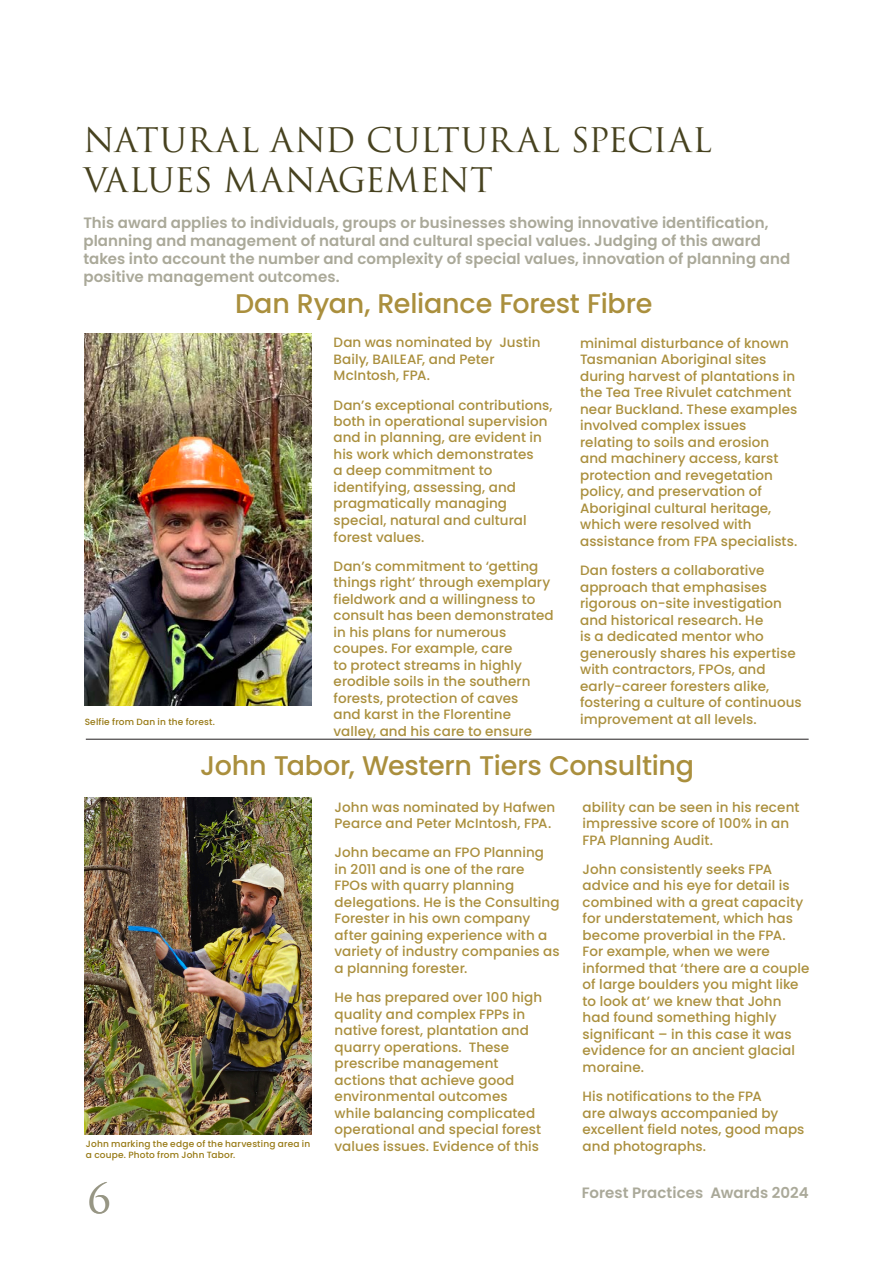
<style>
.page{position:relative;width:893px;height:1263px;background:#fff}
.page>*{position:absolute;margin:0;border:0;box-sizing:border-box;transform-origin:0 0}
.t1{font:40.5px "Trajan Pro 3";color:#979684}
.ArticleHeading{font:33px/39.6px "Trajan Pro 3";letter-spacing:-.01em;color:#47421f}
.sub_header_1{font:500 27px "Poppins";letter-spacing:-.01em;color:#aa8f3d}
.ArticleHeading-2{font:600 15px/18px "Poppins";letter-spacing:.005em;color:#aaa999}
.Body_No_span{font:500 13.5px/16.5px "Poppins";letter-spacing:.005em;color:#aa8f3d}
.Picture_caption{font:500 9px/10.8px "Poppins";letter-spacing:.02em;color:#977914}
</style>
<div class="page">
<img style="left:85px;top:334px;width:226px;height:372px">
<hr style="left:86px;top:739px;width:723px;height:1px;background:#231f20">
<img style="left:84px;top:797px;width:227px;height:338px">
<p class="ArticleHeading" style="left:83px;top:122px;width:630px">NATURAL AND CULTURAL SPECIAL<br>VALUES MANAGEMENT</p>
<p class="ArticleHeading-2" style="left:83px;top:214px;width:708px">This award applies to individuals, groups or businesses showing innovative identification, planning and management of natural and cultural special values. Judging of this award takes into account the number and complexity of special values, innovation of planning and positive management outcomes.</p>
<p class="Picture_caption" style="left:85px;top:717px;width:132px">Selfie from Dan in the forest.</p>
<p class="sub_header_1" style="left:235px;top:288px;width:419px">Dan Ryan, Reliance Forest Fibre</p>
<p class="Body_No_span" style="left:334px;top:334px;width:208px">Dan was nominated by Justin<br>Baily, BAILEAF, and Peter<br>McIntosh, FPA.</p>
<p class="Body_No_span" style="left:334px;top:397px;width:221px">Dan’s exceptional contributions, both in operational supervision and in planning, are evident in his work which demonstrates<br>a deep commitment to identifying, assessing, and pragmatically managing special, natural and cultural forest values.</p>
<p class="Body_No_span" style="left:334px;top:558px;width:222px">Dan’s commitment to ‘getting things right’ through exemplary fieldwork and a willingness to consult has been demonstrated in his plans for numerous coupes. For example, care<br>to protect streams in highly erodible soils in the southern forests, protection of caves<br>and karst in the Florentine valley, and his care to ensure</p>
<p class="Body_No_span" style="left:580px;top:335px;width:219px">minimal disturbance of known<br>Tasmanian Aboriginal sites during harvest of plantations in the Tea Tree Rivulet catchment near Buckland. These examples involved complex issues relating to soils and erosion and machinery access, karst protection and revegetation policy, and preservation of<br>Aboriginal cultural heritage, which were resolved with assistance from FPA specialists.</p>
<p class="Body_No_span" style="left:580px;top:562px;width:223px">Dan fosters a collaborative approach that emphasises rigorous on-site investigation and historical research. He<br>is a dedicated mentor who generously shares his expertise with contractors, FPOs, and early-career foresters alike, fostering a culture of continuous improvement at all levels.</p>
<p class="sub_header_1" style="left:200px;top:749px;width:496px">John Tabor, Western Tiers Consulting</p>
<p class="Body_No_span" style="left:335px;top:799px;width:222px">John was nominated by Hafwen<br>Pearce and Peter McIntosh, FPA.</p>
<p class="Body_No_span" style="left:335px;top:844px;width:227px">John became an FPO Planning in 2011 and is one of the rare<br>FPOs with quarry planning delegations. He is the Consulting<br>Forester in his own company after gaining experience with a variety of industry companies as a planning forester.</p>
<p class="Body_No_span" style="left:335px;top:989px;width:209px">He has prepared over 100 high quality and complex FPPs in native forest, plantation and quarry operations. These prescribe management actions that achieve good environmental outcomes while balancing complicated operational and special forest values issues. Evidence of this</p>
<p class="Body_No_span" style="left:583px;top:798px;width:218px">ability can be seen in his recent impressive score of 100% in an<br>FPA Planning Audit.</p>
<p class="Body_No_span" style="left:583px;top:861px;width:228px">John consistently seeks FPA advice and his eye for detail is combined with a great capacity for understatement, which has become proverbial in the FPA.<br>For example, when we were informed that ‘there are a couple of large boulders you might like to look at’ we knew that John had found something highly significant – in this case it was evidence for an ancient glacial moraine.</p>
<p class="Body_No_span" style="left:583px;top:1088px;width:223px">His notifications to the FPA<br>are always accompanied by excellent field notes, good maps and photographs.</p>
<p class="Picture_caption" style="left:86px;top:1138px;width:226px">John marking the edge of the harvesting area in a coupe. Photo from John Tabor.</p>
<h1 class="t1" style="left:87px;top:1170px;width:26px">6</h1>
<p class="ArticleHeading-2" style="left:582px;top:1184px;width:228px">Forest Practices Awards 2024</p>
</div>
